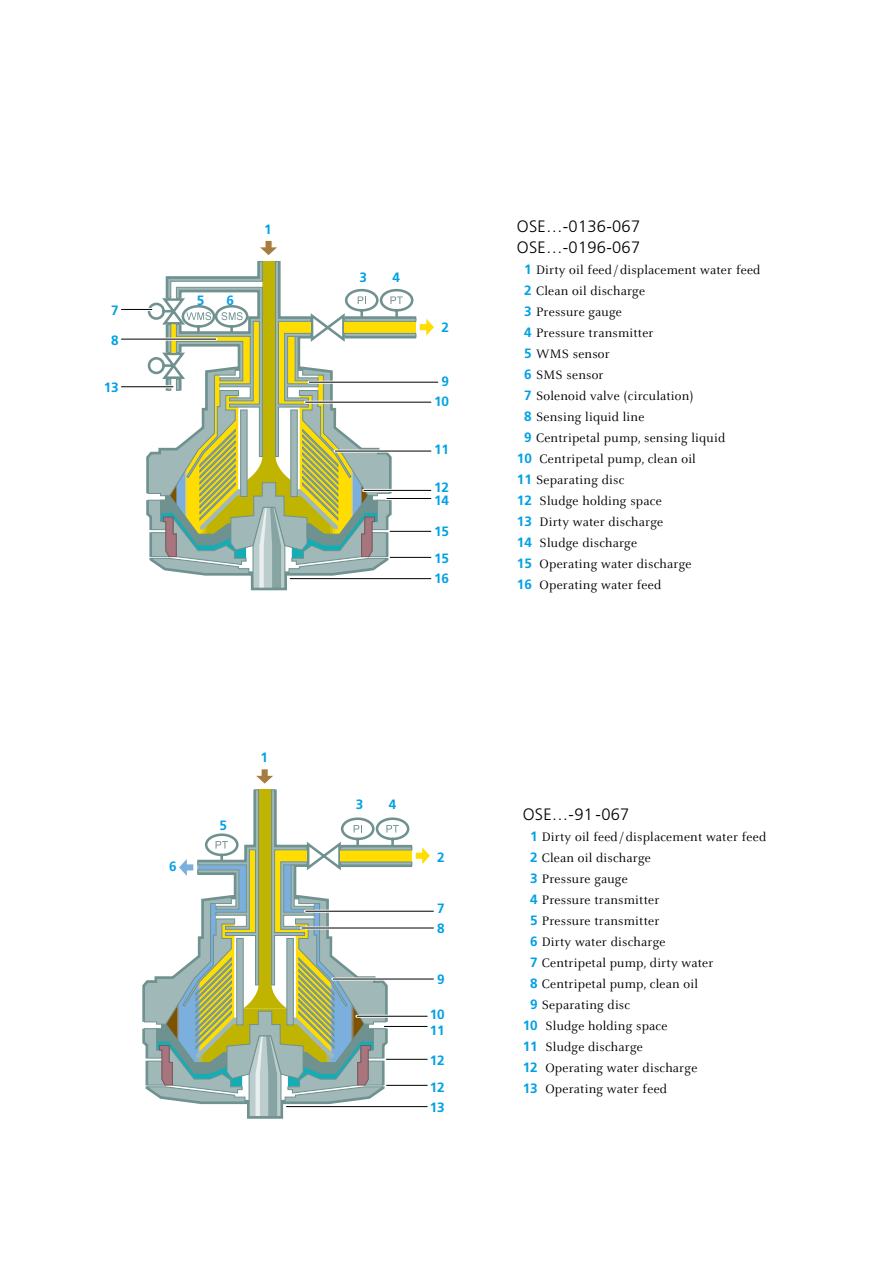
<style>
.page{position:relative;width:893px;height:1263px;background:#fff}
.page>*{position:absolute;margin:0;border:0;box-sizing:border-box;transform-origin:0 0}
.t1{font:300 16.5px/21px "Frutiger LT";letter-spacing:.015em;color:#000}
.t2{font:13.5px "Celeste OT";letter-spacing:.015em;color:#000}
.t3{font:700 13.5px "Frutiger LT";color:#00a1e4}
.s1{font-family:"Frutiger LT";font-weight:700;color:#00a1e4}
</style>
<div class="page">
<svg style="left:143px;top:769px;width:287px;height:348px"></svg>
<hr style="left:333px;top:977px;width:101px;height:3px;background:#fff">
<hr style="left:305px;top:910px;width:129px;height:3px;background:#fff">
<hr style="left:357px;top:1015px;width:71px;height:3px;background:#fff">
<hr style="left:384px;top:1025px;width:44px;height:3px;background:#fff">
<hr style="left:386px;top:1058px;width:42px;height:3px;background:#fff">
<hr style="left:386px;top:1084px;width:42px;height:3px;background:#fff">
<hr style="left:286px;top:1105px;width:142px;height:3px;background:#fff">
<hr style="left:302px;top:926px;width:132px;height:3px;background:#fff">
<svg style="left:260px;top:241px;width:17px;height:14px"></svg>
<svg style="left:146px;top:261px;width:288px;height:328px"></svg>
<hr style="left:335px;top:450px;width:96px;height:3px;background:#fff">
<hr style="left:121px;top:385px;width:52px;height:3px;background:#fff">
<hr style="left:121px;top:338px;width:95px;height:3px;background:#fff">
<hr style="left:309px;top:381px;width:129px;height:3px;background:#fff">
<hr style="left:364px;top:489px;width:67px;height:3px;background:#fff">
<hr style="left:387px;top:497px;width:44px;height:3px;background:#fff">
<hr style="left:390px;top:530px;width:41px;height:3px;background:#fff">
<hr style="left:390px;top:556px;width:41px;height:3px;background:#fff">
<hr style="left:290px;top:577px;width:141px;height:3px;background:#fff">
<hr style="left:305px;top:401px;width:126px;height:3px;background:#fff">
<hr style="left:121px;top:308px;width:31px;height:3px;background:#fff">
<hr style="left:335px;top:451px;width:96px;height:1px;background:#000">
<hr style="left:121px;top:386px;width:52px;height:1px;background:#000">
<hr style="left:121px;top:339px;width:95px;height:1px;background:#000">
<hr style="left:309px;top:382px;width:129px;height:1px;background:#000">
<hr style="left:364px;top:490px;width:67px;height:1px;background:#000">
<hr style="left:387px;top:498px;width:44px;height:1px;background:#000">
<hr style="left:390px;top:531px;width:41px;height:1px;background:#000">
<hr style="left:390px;top:557px;width:41px;height:1px;background:#000">
<hr style="left:290px;top:578px;width:141px;height:1px;background:#000">
<hr style="left:305px;top:402px;width:126px;height:1px;background:#000">
<hr style="left:121px;top:309px;width:31px;height:1px;background:#000">
<hr style="left:333px;top:979px;width:101px;height:1px;background:#000">
<hr style="left:305px;top:911px;width:129px;height:1px;background:#000">
<hr style="left:357px;top:1016px;width:71px;height:1px;background:#000">
<hr style="left:384px;top:1026px;width:44px;height:1px;background:#000">
<hr style="left:386px;top:1059px;width:42px;height:1px;background:#000">
<hr style="left:386px;top:1085px;width:42px;height:1px;background:#000">
<hr style="left:286px;top:1106px;width:142px;height:1px;background:#000">
<hr style="left:302px;top:928px;width:132px;height:1px;background:#000">
<p class="t3" style="left:111px;top:303px;width:9px">7</p>
<p class="t3" style="left:111px;top:332px;width:9px">8</p>
<p class="t3" style="left:104px;top:379px;width:17px">13</p>
<p class="t3" style="left:197px;top:292px;width:9px">5</p>
<p class="t3" style="left:227px;top:292px;width:9px">6</p>
<p class="t3" style="left:264px;top:221px;width:9px">1</p>
<p class="t3" style="left:169px;top:858px;width:9px">6</p>
<p class="t3" style="left:220px;top:818px;width:9px">5</p>
<p class="t3" style="left:261px;top:749px;width:9px">1</p>
<p class="t3" style="left:360px;top:269px;width:9px">3</p>
<p class="t3" style="left:392px;top:269px;width:9px">4</p>
<p class="t3" style="left:441px;top:319px;width:9px">2</p>
<p class="t3" style="left:441px;top:374px;width:9px">9</p>
<p class="t3" style="left:434px;top:393px;width:17px">10</p>
<p class="t3" style="left:434px;top:442px;width:17px">11</p>
<p class="t3" style="left:434px;top:479px;width:17px">12</p>
<p class="t3" style="left:434px;top:492px;width:17px">14</p>
<p class="t3" style="left:434px;top:523px;width:17px">15</p>
<p class="t3" style="left:434px;top:570px;width:17px">16</p>
<p class="t3" style="left:434px;top:550px;width:17px">15</p>
<p class="t1" style="left:517px;top:216px;width:125px">OSE…-0136-067<br>OSE…-0196-067</p>
<p class="t2" style="left:524px;top:262px;width:238px"><span class="s1">1</span> Dirty oil feed / displacement water feed</p>
<p class="t2" style="left:524px;top:283px;width:122px"><span class="s1">2</span> Clean oil discharge</p>
<p class="t2" style="left:524px;top:304px;width:99px"><span class="s1">3</span> Pressure gauge</p>
<p class="t2" style="left:524px;top:325px;width:131px"><span class="s1">4</span> Pressure transmitter</p>
<p class="t2" style="left:524px;top:346px;width:87px"><span class="s1">5</span> WMS sensor</p>
<p class="t2" style="left:524px;top:367px;width:81px"><span class="s1">6</span> SMS sensor</p>
<p class="t2" style="left:524px;top:388px;width:171px"><span class="s1">7</span> Solenoid valve (circulation)</p>
<p class="t2" style="left:524px;top:409px;width:122px"><span class="s1">8</span> Sensing liquid line</p>
<p class="t2" style="left:524px;top:430px;width:202px"><span class="s1">9</span> Centripetal pump, sensing liquid</p>
<p class="t2" style="left:517px;top:451px;width:180px"><span class="s1">10</span> Centripetal pump, clean oil</p>
<p class="t2" style="left:517px;top:473px;width:109px"><span class="s1">11</span> Separating disc</p>
<p class="t2" style="left:517px;top:494px;width:146px"><span class="s1">12</span> Sludge holding space</p>
<p class="t2" style="left:517px;top:515px;width:148px"><span class="s1">13</span> Dirty water discharge</p>
<p class="t2" style="left:517px;top:536px;width:122px"><span class="s1">14</span> Sludge discharge</p>
<p class="t2" style="left:517px;top:557px;width:176px"><span class="s1">15</span> Operating water discharge</p>
<p class="t2" style="left:517px;top:578px;width:146px"><span class="s1">16</span> Operating water feed</p>
<p class="t3" style="left:356px;top:797px;width:9px">3</p>
<p class="t3" style="left:389px;top:797px;width:9px">4</p>
<p class="t3" style="left:437px;top:849px;width:9px">2</p>
<p class="t3" style="left:437px;top:900px;width:9px">7</p>
<p class="t3" style="left:437px;top:921px;width:9px">8</p>
<p class="t3" style="left:437px;top:971px;width:9px">9</p>
<p class="t3" style="left:430px;top:1006px;width:17px">10</p>
<p class="t3" style="left:430px;top:1022px;width:17px">11</p>
<p class="t3" style="left:430px;top:1052px;width:17px">12</p>
<p class="t3" style="left:430px;top:1100px;width:17px">13</p>
<p class="t3" style="left:430px;top:1080px;width:17px">12</p>
<p class="t1" style="left:523px;top:804px;width:108px">OSE…-91 -067</p>
<p class="t2" style="left:530px;top:829px;width:238px"><span class="s1">1</span> Dirty oil feed / displacement water feed</p>
<p class="t2" style="left:530px;top:850px;width:122px"><span class="s1">2</span> Clean oil discharge</p>
<p class="t2" style="left:530px;top:871px;width:99px"><span class="s1">3</span> Pressure gauge</p>
<p class="t2" style="left:530px;top:892px;width:131px"><span class="s1">4</span> Pressure transmitter</p>
<p class="t2" style="left:530px;top:913px;width:131px"><span class="s1">5</span> Pressure transmitter</p>
<p class="t2" style="left:530px;top:934px;width:137px"><span class="s1">6</span> Dirty water discharge</p>
<p class="t2" style="left:530px;top:955px;width:185px"><span class="s1">7</span> Centripetal pump, dirty water</p>
<p class="t2" style="left:530px;top:976px;width:170px"><span class="s1">8</span> Centripetal pump, clean oil</p>
<p class="t2" style="left:530px;top:997px;width:102px"><span class="s1">9</span> Separating disc</p>
<p class="t2" style="left:523px;top:1018px;width:146px"><span class="s1">10</span> Sludge holding space</p>
<p class="t2" style="left:523px;top:1040px;width:122px"><span class="s1">11</span> Sludge discharge</p>
<p class="t2" style="left:523px;top:1061px;width:176px"><span class="s1">12</span> Operating water discharge</p>
<p class="t2" style="left:523px;top:1082px;width:146px"><span class="s1">13</span> Operating water feed</p>
</div>
